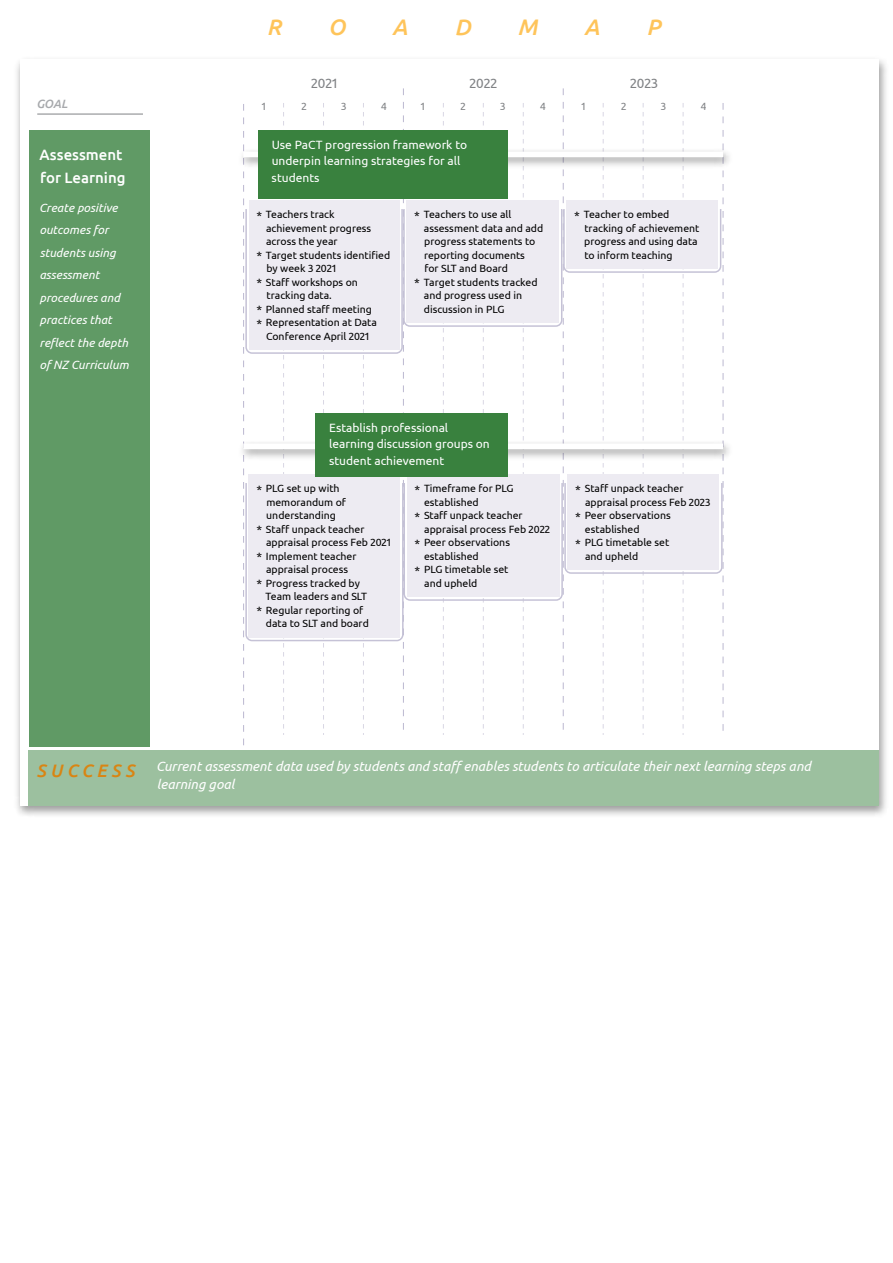
<style>
.page{position:relative;width:893px;height:1263px;background:#fff}
.page>*{position:absolute;margin:0;border:0;box-sizing:border-box;transform-origin:0 0}
.t1{font:italic 500 22.5px "Ubuntu";color:#fec45a}
.t2{font:italic 500 18px "Ubuntu";letter-spacing:.24em;color:#d98513}
.t3{font:500 15px/22.5px "Ubuntu";color:#fff}
.t4{font:italic 13.5px/18px "Ubuntu";color:#fff}
.t5{font:13.5px "Ubuntu";color:#808285}
.t6{font:12px/16.5px "Ubuntu";color:#fff}
.t7{font:italic 12px/22.5px "Ubuntu";color:#fff}
.t8{font:italic 500 12px "Ubuntu";color:#a7a9ac}
.t9{font:10.5px/13.5px "Ubuntu";color:#000}
.t10{font:10.5px "Ubuntu";color:#808285}
.s1{font-size:12px}
</style>
<div class="page">
<div style="left:14px;top:55px;width:875px;height:762px;background:#000;opacity:.4"></div>
<div style="left:18px;top:58px;width:861px;height:748px;background:#fff"></div>
<div style="left:29px;top:130px;width:121px;height:617px;background:#609a65"></div>
<hr style="left:37px;top:114px;width:106px;height:1px;background:#808285">
<div style="left:29px;top:750px;width:850px;height:56px;background:#9cc09f"></div>
<div style="left:238px;top:147px;width:495px;height:22px;background:#000;opacity:.4"></div>
<svg style="left:243px;top:88px;width:481px;height:658px"></svg>
<div style="left:238px;top:439px;width:495px;height:22px;background:#000;opacity:.4"></div>
<div style="left:242px;top:441px;width:481px;height:9px;background:#fff"></div>
<div style="left:315px;top:414px;width:192px;height:63px;background:#39813e"></div>
<h1 class="t1" style="left:267px;top:13px;width:16px">R</h1>
<h1 class="t1" style="left:328px;top:13px;width:19px">O</h1>
<h1 class="t1" style="left:392px;top:13px;width:17px">A</h1>
<h1 class="t1" style="left:454px;top:13px;width:18px">D</h1>
<h1 class="t1" style="left:517px;top:13px;width:21px">M</h1>
<h1 class="t1" style="left:584px;top:13px;width:17px">A</h1>
<h1 class="t1" style="left:646px;top:13px;width:15px">P</h1>
<p class="t8" style="left:36px;top:96px;width:33px">GOAL</p>
<p class="t5" style="left:311px;top:75px;width:28px">2021</p>
<p class="t10" style="left:262px;top:100px;width:5px">1</p>
<p class="t10" style="left:301px;top:100px;width:7px">2</p>
<p class="t10" style="left:341px;top:100px;width:7px">3</p>
<p class="t10" style="left:381px;top:100px;width:7px">4</p>
<p class="t5" style="left:470px;top:75px;width:29px">2022</p>
<p class="t10" style="left:421px;top:100px;width:5px">1</p>
<p class="t10" style="left:460px;top:100px;width:7px">2</p>
<p class="t10" style="left:500px;top:100px;width:7px">3</p>
<p class="t10" style="left:540px;top:100px;width:7px">4</p>
<p class="t6" style="left:272px;top:136px;width:197px">Use PaCT progression framework to underpin learning strategies for all students</p>
<h3 class="t3" style="left:40px;top:143px;width:88px">Assessment for Learning</h3>
<p class="t7" style="left:39px;top:196px;width:91px">Create positive outcomes for students using assessment procedures and practices that reflect the depth of NZ Curriculum</p>
<p class="t9" style="left:256px;top:208px;width:80px"><span class="s1">*</span> Teachers track</p>
<p class="t9" style="left:414px;top:208px;width:99px"><span class="s1">*</span> Teachers to use all</p>
<p class="t9" style="left:424px;top:221px;width:121px">assessment data and add</p>
<p class="t9" style="left:424px;top:235px;width:113px">progress statements to</p>
<p class="t9" style="left:424px;top:248px;width:102px">reporting documents</p>
<p class="t9" style="left:424px;top:262px;width:85px">for SLT and Board</p>
<p class="t9" style="left:414px;top:275px;width:125px"><span class="s1">*</span> Target students tracked</p>
<p class="t9" style="left:424px;top:289px;width:100px">and progress used in</p>
<p class="t9" style="left:424px;top:302px;width:82px">discussion in PLG</p>
<p class="t9" style="left:266px;top:221px;width:107px">achievement progress</p>
<p class="t9" style="left:266px;top:235px;width:73px">across the year</p>
<p class="t9" style="left:256px;top:248px;width:135px"><span class="s1">*</span> Target students identified</p>
<p class="t9" style="left:267px;top:262px;width:71px">by week 3 2021</p>
<p class="t9" style="left:256px;top:275px;width:103px"><span class="s1">*</span> Staff workshops on</p>
<p class="t9" style="left:267px;top:289px;width:67px">tracking data.</p>
<p class="t9" style="left:256px;top:302px;width:117px"><span class="s1">*</span> Planned staff meeting</p>
<p class="t9" style="left:256px;top:316px;width:122px"><span class="s1">*</span> Representation at Data</p>
<p class="t9" style="left:266px;top:329px;width:105px">Conference April 2021</p>
<p class="t6" style="left:329px;top:419px;width:162px">Establish professional learning discussion groups on student achievement</p>
<p class="t9" style="left:256px;top:481px;width:85px"><span class="s1">*</span> PLG set up with</p>
<p class="t9" style="left:266px;top:495px;width:81px">memorandum of</p>
<p class="t9" style="left:266px;top:508px;width:71px">understanding</p>
<p class="t9" style="left:256px;top:522px;width:110px"><span class="s1">*</span> Staff unpack teacher</p>
<p class="t9" style="left:266px;top:535px;width:126px">appraisal process Feb 2021</p>
<p class="t9" style="left:256px;top:549px;width:102px"><span class="s1">*</span> Implement teacher</p>
<p class="t9" style="left:266px;top:562px;width:84px">appraisal process</p>
<p class="t9" style="left:256px;top:576px;width:105px"><span class="s1">*</span> Progress tracked by</p>
<p class="t9" style="left:266px;top:589px;width:103px">Team leaders and SLT</p>
<p class="t9" style="left:256px;top:603px;width:108px"><span class="s1">*</span> Regular reporting of</p>
<p class="t9" style="left:266px;top:616px;width:104px">data to SLT and board</p>
<p class="t9" style="left:414px;top:481px;width:101px"><span class="s1">*</span> Timeframe for PLG</p>
<p class="t9" style="left:424px;top:495px;width:56px">established</p>
<p class="t9" style="left:414px;top:508px;width:110px"><span class="s1">*</span> Staff unpack teacher</p>
<p class="t9" style="left:424px;top:522px;width:127px">appraisal process Feb 2022</p>
<p class="t9" style="left:414px;top:535px;width:97px"><span class="s1">*</span> Peer observations</p>
<p class="t9" style="left:424px;top:549px;width:56px">established</p>
<p class="t9" style="left:414px;top:562px;width:95px"><span class="s1">*</span> PLG timetable set</p>
<p class="t9" style="left:424px;top:576px;width:55px">and upheld</p>
<p class="t5" style="left:630px;top:75px;width:29px">2023</p>
<p class="t10" style="left:581px;top:100px;width:5px">1</p>
<p class="t10" style="left:621px;top:100px;width:7px">2</p>
<p class="t10" style="left:661px;top:100px;width:7px">3</p>
<p class="t10" style="left:701px;top:100px;width:7px">4</p>
<p class="t9" style="left:584px;top:208px;width:117px;text-indent:-10px"><span class="s1">*</span> Teacher to embed tracking of achievement progress and using data to inform teaching</p>
<p class="t9" style="left:575px;top:481px;width:110px"><span class="s1">*</span> Staff unpack teacher</p>
<p class="t9" style="left:585px;top:495px;width:127px">appraisal process Feb 2023</p>
<p class="t9" style="left:575px;top:508px;width:97px"><span class="s1">*</span> Peer observations</p>
<p class="t9" style="left:585px;top:522px;width:56px">established</p>
<p class="t9" style="left:575px;top:535px;width:95px"><span class="s1">*</span> PLG timetable set</p>
<p class="t9" style="left:585px;top:549px;width:55px">and upheld</p>
<h2 class="t2" style="left:36px;top:760px;width:100px">SUCCESS</h2>
<p class="t4" style="left:156px;top:756px;width:656px">Current assessment data used by students and staff enables students to articulate their next learning steps and learning goal</p>
</div>
